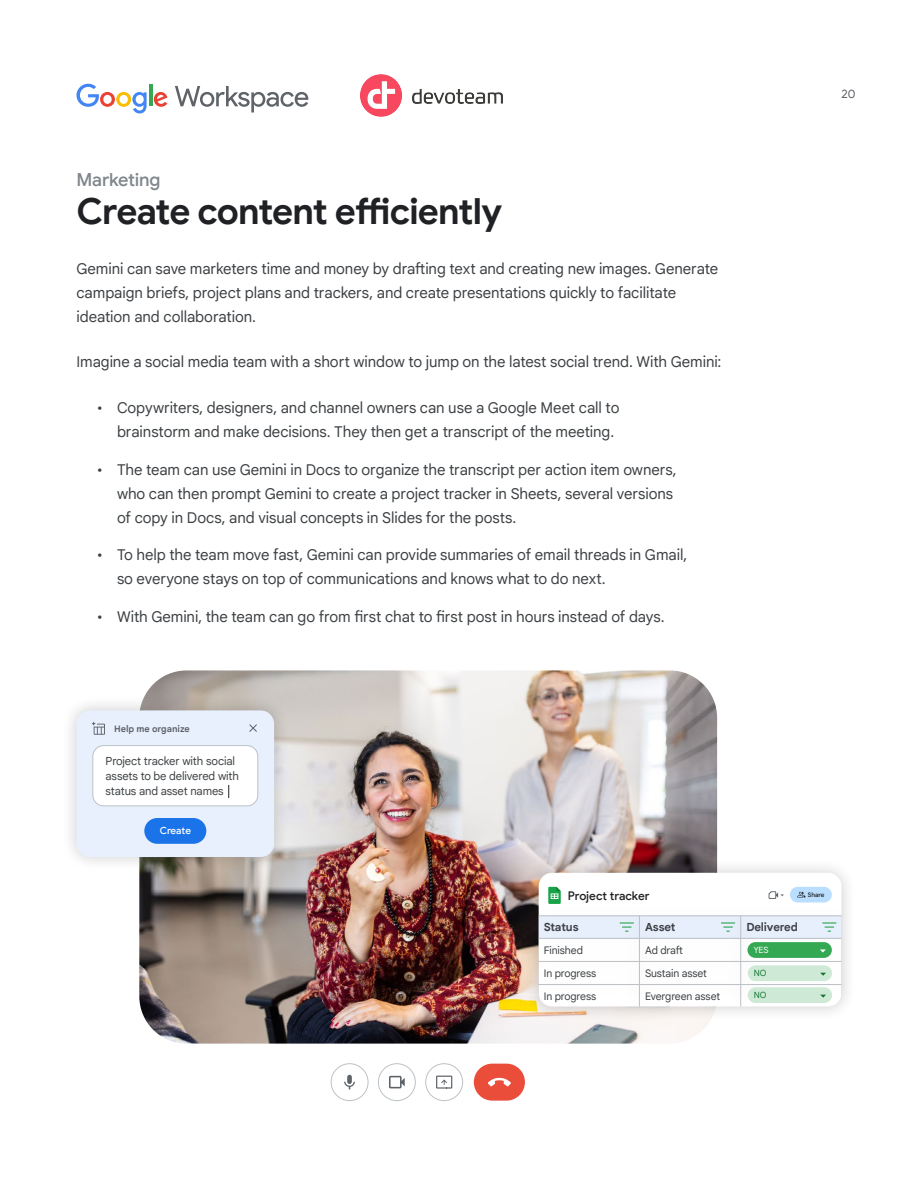
<style>
.page{position:relative;width:918px;height:1188px;background:#fff}
.page>*{position:absolute;margin:0;border:0;box-sizing:border-box;transform-origin:0 0}
.t1{font:700 36px "Google Sans";letter-spacing:-.03em;color:#202124}
.t2{font:500 18px "Google Sans";letter-spacing:-.015em;color:#80868b}
.t3{font:15px/24px "Google Sans Text";letter-spacing:-.005em;color:#3c4043}
.t4{font:500 12px "Google Sans Display";letter-spacing:-.005em;color:#202124}
.t5{font:12px "Google Sans";color:#5f6368}
.t6{font:11.25px/15px "Google Sans Text";letter-spacing:-.01em;color:#3c4043}
.t7{font:700 11.25px "Google Sans Text";letter-spacing:-.01em;color:#3c4043}
.t8{font:10.5px "Google Sans Text";letter-spacing:-.01em;color:#3c4043}
.t9{font:500 9.75px "Google Sans";color:#fff}
.t10{font:700 9px "Google Sans Text";color:#5f6368}
.t11{font:8.7px "Google Sans Text";color:#137333}
.t12{font:8.7px "Google Sans Text";color:#fff}
.t13{font:500 6.3px "Google Sans";color:#212124}
</style>
<div class="page">
<svg style="left:175px;top:86px;width:133px;height:26px"></svg>
<svg style="left:77px;top:84px;width:70px;height:29px"></svg>
<hr style="left:149px;top:85px;width:3px;height:21px;background:#34a853">
<svg style="left:154px;top:92px;width:13px;height:15px"></svg>
<img style="left:139px;top:670px;width:578px;height:374px">
<div style="left:61px;top:695px;width:229px;height:177px;background:#000;opacity:.2"></div>
<div style="left:76px;top:710px;width:198px;height:147px;background:#e8f0fe;border-radius:14px"></div>
<svg style="left:91px;top:721px;width:14px;height:14px"></svg>
<div style="left:93px;top:746px;width:165px;height:60px;background:#fff;border-radius:11px"></div>
<div style="left:93px;top:745px;width:165px;height:61px;border:1px solid #bdc1c6;border-radius:11px"></div>
<svg style="left:249px;top:724px;width:8px;height:8px"></svg>
<svg style="left:228px;top:785px;width:1px;height:13px"></svg>
<div style="left:144px;top:818px;width:62px;height:26px;background:#1a73e8;border-radius:13px"></div>
<div style="left:523px;top:858px;width:334px;height:164px;background:#000;opacity:.2"></div>
<div style="left:539px;top:873px;width:303px;height:134px;background:#fff;border-radius:14px"></div>
<div style="left:526px;top:900px;width:329px;height:118px;background:#000;opacity:.2"></div>
<hr style="left:539px;top:915px;width:303px;height:1px;background:#bdc1c6">
<hr style="left:539px;top:938px;width:303px;height:1px;background:#bdc1c6">
<hr style="left:539px;top:961px;width:303px;height:1px;background:#bdc1c6">
<hr style="left:539px;top:984px;width:303px;height:1px;background:#bdc1c6">
<hr style="left:740px;top:915px;width:1px;height:91px;background:#bdc1c6">
<hr style="left:639px;top:915px;width:1px;height:91px;background:#bdc1c6">
<hr style="left:539px;top:915px;width:1px;height:91px;background:#bdc1c6">
<hr style="left:842px;top:915px;width:1px;height:91px;background:#bdc1c6">
<div style="left:790px;top:887px;width:42px;height:15px;background:#badeff;border-radius:8px"></div>
<svg style="left:797px;top:892px;width:8px;height:5px"></svg>
<svg style="left:769px;top:891px;width:15px;height:8px"></svg>
<svg style="left:548px;top:887px;width:13px;height:17px"></svg>
<svg style="left:620px;top:922px;width:14px;height:10px"></svg>
<svg style="left:721px;top:922px;width:14px;height:10px"></svg>
<svg style="left:822px;top:922px;width:14px;height:10px"></svg>
<div style="left:747px;top:942px;width:85px;height:16px;background:#34a853;border-radius:8px"></div>
<svg style="left:820px;top:949px;width:6px;height:3px"></svg>
<div style="left:748px;top:987px;width:84px;height:16px;background:#ceead6;border-radius:8px"></div>
<svg style="left:820px;top:995px;width:6px;height:3px"></svg>
<div style="left:748px;top:965px;width:84px;height:16px;background:#ceead6;border-radius:8px"></div>
<svg style="left:820px;top:973px;width:6px;height:3px"></svg>
<div style="left:425px;top:1063px;width:38px;height:38px;border:1px solid #bdc2c7;border-radius:50%"></div>
<div style="left:331px;top:1063px;width:37px;height:38px;border:1px solid #bdc2c7;border-radius:50%"></div>
<div style="left:378px;top:1063px;width:38px;height:38px;border:1px solid #bdc2c7;border-radius:50%"></div>
<div style="left:474px;top:1064px;width:51px;height:37px;background:#eb4d3b;border-radius:18px"></div>
<svg style="left:488px;top:1077px;width:23px;height:10px"></svg>
<svg style="left:436px;top:1076px;width:16px;height:13px"></svg>
<svg style="left:344px;top:1075px;width:11px;height:14px"></svg>
<svg style="left:389px;top:1076px;width:16px;height:12px"></svg>
<img style="left:360px;top:74px;width:143px;height:43px">
<p class="t2" style="left:76px;top:168px;width:85px">Marketing</p>
<h1 class="t1" style="left:76px;top:189px;width:427px">Create content efficiently</h1>
<p class="t3" style="left:76px;top:256px;width:643px">Gemini can save marketers time and money by drafting text and creating new images. Generate campaign briefs, project plans and trackers, and create presentations quickly to facilitate ideation and collaboration.</p>
<p class="t3" style="left:76px;top:348px;width:646px">Imagine a social media team with a short window to jump on the latest social trend. With Gemini:</p>
<p class="t3" style="left:117px;top:395px;width:504px;text-indent:-20px">• Copywriters, designers, and channel owners can use a Google Meet call to brainstorm and make decisions. They then get a transcript of the meeting.</p>
<p class="t3" style="left:117px;top:456px;width:561px;text-indent:-20px">• The team can use Gemini in Docs to organize the transcript per action item owners, who can then prompt Gemini to create a project tracker in Sheets, several versions of copy in Docs, and visual concepts in Slides for the posts.</p>
<p class="t3" style="left:117px;top:542px;width:572px;text-indent:-20px">• To help the team move fast, Gemini can provide summaries of email threads in Gmail, so everyone stays on top of communications and knows what to do next.</p>
<p class="t3" style="left:97px;top:603px;width:569px">• With Gemini, the team can go from first chat to first post in hours instead of days.</p>
<p class="t5" style="left:842px;top:86px;width:16px">20</p>
<p class="t10" style="left:114px;top:722px;width:77px">Help me organize</p>
<p class="t6" style="left:106px;top:753px;width:135px">Project tracker with social assets to be delivered with status and asset names</p>
<p class="t9" style="left:160px;top:825px;width:33px">Create</p>
<p class="t4" style="left:568px;top:888px;width:83px">Project tracker</p>
<p class="t13" style="left:808px;top:890px;width:18px">Share</p>
<p class="t7" style="left:544px;top:918px;width:36px">Status</p>
<p class="t8" style="left:544px;top:942px;width:41px">Finished</p>
<p class="t8" style="left:544px;top:965px;width:54px">In progress</p>
<p class="t8" style="left:544px;top:988px;width:54px">In progress</p>
<p class="t7" style="left:746px;top:918px;width:53px">Delivered</p>
<p class="t12" style="left:754px;top:943px;width:17px">YES</p>
<p class="t11" style="left:754px;top:988px;width:14px">NO</p>
<p class="t7" style="left:645px;top:918px;width:32px">Asset</p>
<p class="t8" style="left:645px;top:942px;width:39px">Ad draft</p>
<p class="t8" style="left:645px;top:965px;width:63px">Sustain asset</p>
<p class="t8" style="left:645px;top:988px;width:77px">Evergreen asset</p>
<p class="t11" style="left:754px;top:966px;width:14px">NO</p>
</div>
